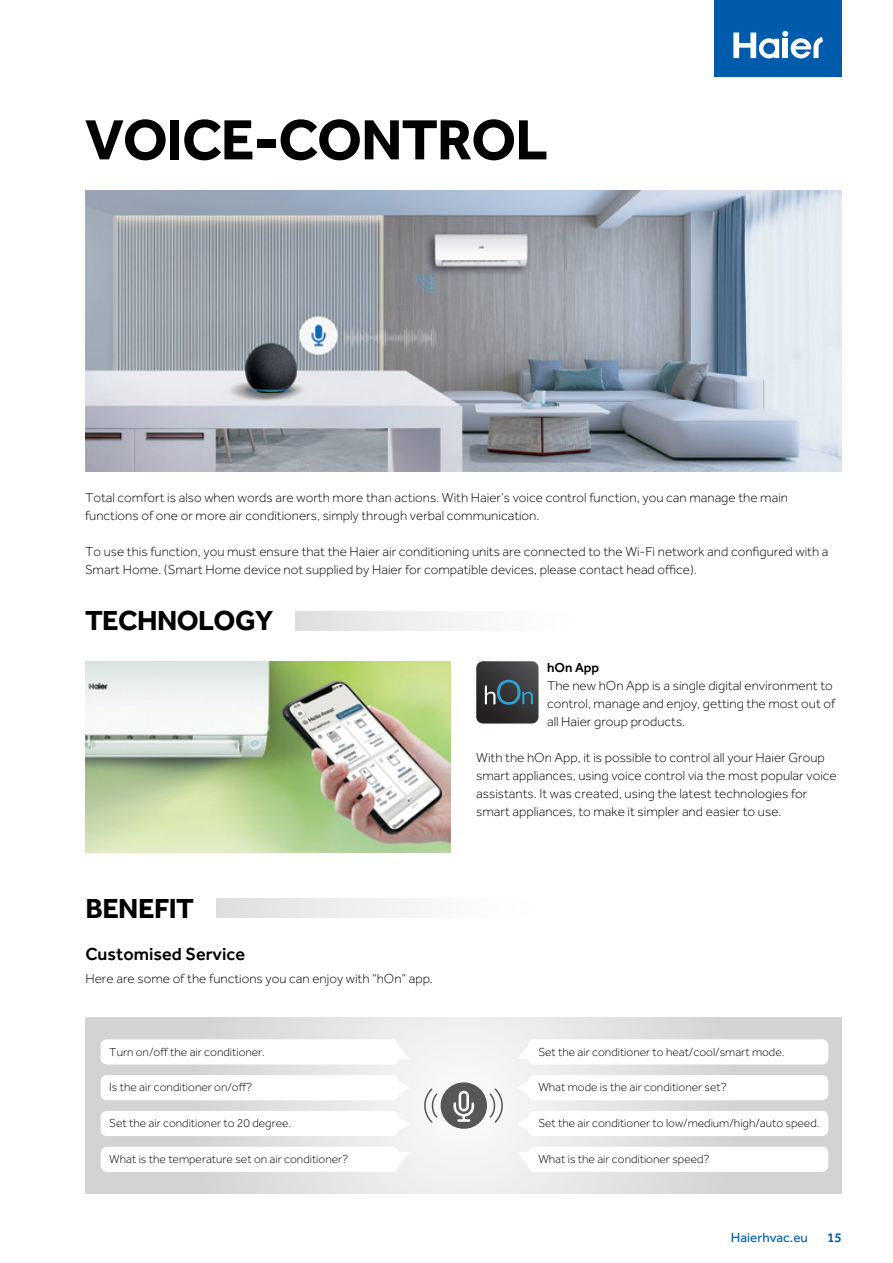
<style>
.page{position:relative;width:893px;height:1263px;background:#fff}
.page>*{position:absolute;margin:0;border:0;box-sizing:border-box;transform-origin:0 0}
.t1{font:700 58.5px "Effra";letter-spacing:-.02em;color:#000}
.t2{font:700 28.5px "Effra";letter-spacing:-.02em;color:#000}
.t3{font:500 18px "Effra";color:#000}
.t4{font:300 13.5px/18px "Effra";color:#000}
.t5{font:13.5px "Effra";color:#005baa}
.t6{font:500 13.5px "Effra";color:#000}
.t7{font:500 13.5px "Effra";color:#005baa}
.t8{font:300 12px "Effra";color:#000}
</style>
<div class="page">
<img style="left:85px;top:191px;width:757px;height:280px">
<img style="left:85px;top:661px;width:366px;height:192px">
<svg style="left:476px;top:661px;width:62px;height:62px;background:#3d4347"></svg>
<div style="left:296px;top:611px;width:546px;height:19px;background:linear-gradient(to right,#e8e8e9,#fff)"></div>
<div style="left:216px;top:899px;width:626px;height:19px;background:linear-gradient(to right,#e7e8e9,#fff)"></div>
<svg style="left:85px;top:1018px;width:757px;height:175px"></svg>
<svg style="left:424px;top:1082px;width:79px;height:47px"></svg>
<div style="left:101px;top:1039px;width:298px;height:25px;background:#fff;border-radius:6px"></div>
<div style="left:101px;top:1075px;width:298px;height:25px;background:#fff;border-radius:6px"></div>
<div style="left:101px;top:1111px;width:298px;height:25px;background:#fff;border-radius:6px"></div>
<div style="left:101px;top:1147px;width:298px;height:25px;background:#fff;border-radius:6px"></div>
<svg style="left:399px;top:1045px;width:11px;height:14px"></svg>
<svg style="left:399px;top:1080px;width:11px;height:15px"></svg>
<svg style="left:399px;top:1116px;width:11px;height:14px"></svg>
<svg style="left:399px;top:1152px;width:11px;height:14px"></svg>
<div style="left:528px;top:1039px;width:300px;height:25px;background:#fff;border-radius:6px"></div>
<div style="left:528px;top:1075px;width:300px;height:25px;background:#fff;border-radius:6px"></div>
<div style="left:528px;top:1111px;width:300px;height:25px;background:#fff;border-radius:6px"></div>
<div style="left:528px;top:1147px;width:300px;height:25px;background:#fff;border-radius:6px"></div>
<svg style="left:517px;top:1045px;width:11px;height:14px"></svg>
<svg style="left:517px;top:1080px;width:11px;height:15px"></svg>
<svg style="left:517px;top:1116px;width:11px;height:14px"></svg>
<svg style="left:517px;top:1152px;width:11px;height:14px"></svg>
<div style="left:714px;top:0;width:128px;height:77px;background:#005baa"></div>
<svg style="left:733px;top:31px;width:90px;height:27px"></svg>
<h1 class="t1" style="left:85px;top:104px;width:464px">VOICE-CONTROL</h1>
<p class="t4" style="left:85px;top:488px;width:705px">Total comfort is also when words are worth more than actions. With Haier’s voice control function, you can manage the main functions of one or more air conditioners, simply through verbal communication.</p>
<p class="t4" style="left:85px;top:542px;width:745px">To use this function, you must ensure that the Haier air conditioning units are connected to the Wi-Fi network and configured with a<br>Smart Home. (Smart Home device not supplied by Haier for compatible devices, please contact head office).</p>
<h2 class="t2" style="left:85px;top:603px;width:190px">TECHNOLOGY</h2>
<h2 class="t2" style="left:85px;top:891px;width:110px">BENEFIT</h2>
<h3 class="t3" style="left:85px;top:943px;width:161px">Customised Service</h3>
<p class="t4" style="left:85px;top:970px;width:349px">Here are some of the functions you can enjoy with “hOn” app.</p>
<p class="t6" style="left:547px;top:659px;width:54px">hOn App</p>
<p class="t4" style="left:547px;top:676px;width:290px">The new hOn App is a single digital environment to control, manage and enjoy, getting the most out of all Haier group products.</p>
<p class="t4" style="left:476px;top:748px;width:362px">With the hOn App, it is possible to control all your Haier Group smart appliances, using voice control via the most popular voice assistants. It was created, using the latest technologies for smart appliances, to make it simpler and easier to use.</p>
<p class="t8" style="left:109px;top:1045px;width:157px">Turn on/off the air conditioner.</p>
<p class="t8" style="left:538px;top:1045px;width:248px">Set the air conditioner to heat/cool/smart mode.</p>
<p class="t8" style="left:109px;top:1080px;width:144px">Is the air conditioner on/off?</p>
<p class="t8" style="left:538px;top:1080px;width:190px">What mode is the air conditioner set?</p>
<p class="t8" style="left:109px;top:1116px;width:183px">Set the air conditioner to 20 degree.</p>
<p class="t8" style="left:538px;top:1116px;width:283px">Set the air conditioner to low/medium/high/auto speed.</p>
<p class="t8" style="left:109px;top:1152px;width:240px">What is the temperature set on air conditioner?</p>
<p class="t8" style="left:538px;top:1152px;width:173px">What is the air conditioner speed?</p>
<p class="t5" style="left:731px;top:1230px;width:78px">Haierhvac.eu</p>
<p class="t7" style="left:827px;top:1229px;width:16px">15</p>
</div>
